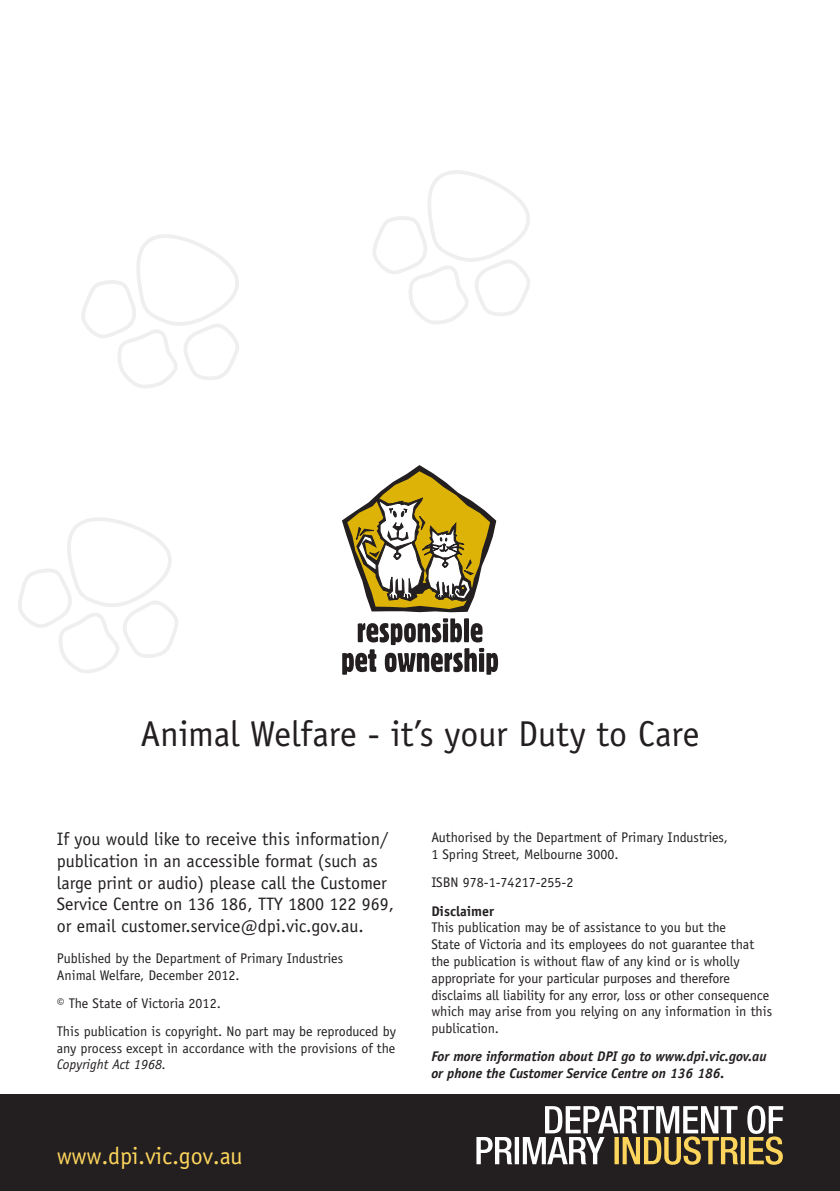
<style>
.page{position:relative;width:840px;height:1191px;background:#fff}
.page>*{position:absolute;margin:0;border:0;box-sizing:border-box;transform-origin:0 0}
.HEADING_B{font:36px "Officina Sans Std";letter-spacing:-.005em;color:#231f20}
.web{font:24px "Officina Sans Std";letter-spacing:-.01em;color:#fed55c}
.t1{font:18px/21.6px "Officina Sans Std";color:#231f20}
.Imprint_text{font:14px/16.8px "Officina Sans Std";letter-spacing:-.005em;color:#231f20}
.Imprint_text-2{font:italic 700 14px/16.8px "Officina Sans Std";letter-spacing:-.005em;color:#231f20}
.s1{font-style:italic}
.s2{font-weight:700}
</style>
<div class="page">
<div style="left:0;top:1094px;width:839px;height:97px;background:#231f20"></div>
<svg style="left:476px;top:1105px;width:306px;height:59px"></svg>
<svg style="left:81px;top:234px;width:158px;height:154px"></svg>
<svg style="left:373px;top:170px;width:157px;height:154px"></svg>
<svg style="left:18px;top:517px;width:160px;height:156px"></svg>
<svg style="left:342px;top:465px;width:156px;height:210px"></svg>
<p class="HEADING_B" style="left:140px;top:713px;width:560px">Animal Welfare - it’s your Duty to Care</p>
<p class="t1" style="left:57px;top:828px;width:338px">If you would like to receive this information/ publication in an accessible format (such as large print or audio) please call the Customer Service Centre on 136 186, TTY 1800 122 969, or email customer.service@dpi.vic.gov.au.</p>
<p class="Imprint_text" style="left:57px;top:949px;width:288px">Published by the Department of Primary Industries<br>Animal Welfare, December 2012.</p>
<p class="Imprint_text" style="left:57px;top:994px;width:165px">© The State of Victoria 2012.</p>
<p class="Imprint_text" style="left:57px;top:1022px;width:340px;text-align:justify">This publication is copyright. No part may be reproduced by any process except in accordance with the provisions of the <span class="s1">Copyright Act 1968.</span></p>
<p class="web" style="left:57px;top:1142px;width:187px">www.dpi.vic.gov.au</p>
<p class="Imprint_text" style="left:431px;top:829px;width:298px">Authorised by the Department of Primary Industries,<br>1 Spring Street, Melbourne 3000.</p>
<p class="Imprint_text" style="left:431px;top:874px;width:144px">ISBN 978-1-74217-255-2</p>
<p class="Imprint_text" style="left:431px;top:902px;width:342px"><span class="s2">Disclaimer<br></span>This publication may be of assistance to you but the<br>State of Victoria and its employees do not guarantee that the publication is without flaw of any kind or is wholly appropriate for your particular purposes and therefore disclaims all liability for any error, loss or other consequence which may arise from you relying on any information in this publication.</p>
<p class="Imprint_text-2" style="left:431px;top:1048px;width:336px">For more information about DPI go to www.dpi.vic.gov.au or phone the Customer Service Centre on 136 186.</p>
</div>
